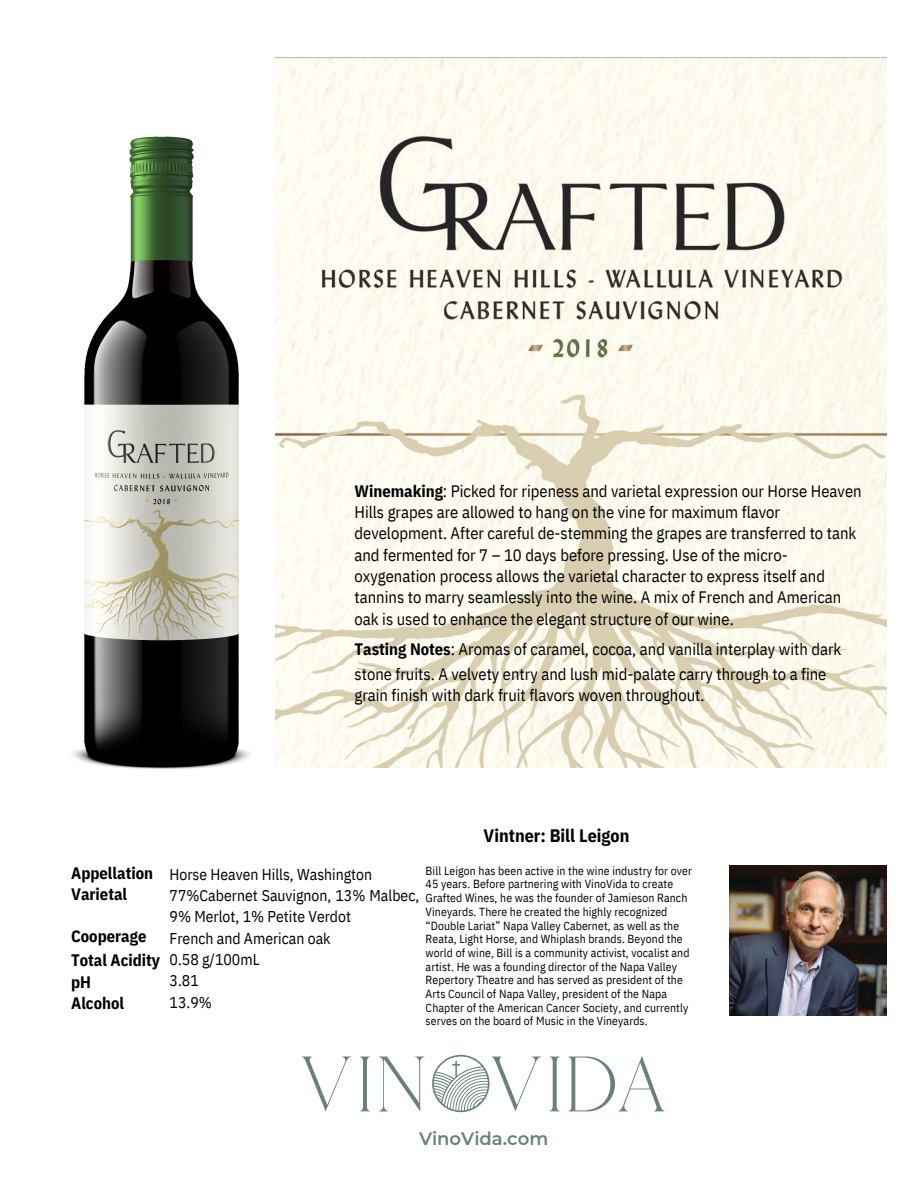
<style>
.page{position:relative;width:918px;height:1188px;background:#fff}
.page>*{position:absolute;margin:0;border:0;box-sizing:border-box;transform-origin:0 0}
.t1{font:700 18px "IBM Plex Sans Cond";color:#000}
.t2{font:600 18px "Montserrat";color:#6a8275}
.t3{font:16.5px/21.3px "IBM Plex Sans Cond";color:#000}
.t4{font:700 16.5px/21.3px "IBM Plex Sans Cond";color:#000}
.t5{font:15.6px/21.3px "IBM Plex Sans Cond";color:#000}
.t6{font:11.7px/13.6px "IBM Plex Sans Cond";letter-spacing:.01em;color:#000}
.s1{font-weight:700}
</style>
<div class="page">
<img style="left:276px;top:57px;width:611px;height:711px">
<img style="left:730px;top:865px;width:156px;height:150px">
<img style="left:72px;top:56px;width:204px;height:713px">
<svg style="left:302px;top:1057px;width:49px;height:54px"></svg>
<svg style="left:360px;top:1057px;width:10px;height:54px"></svg>
<svg style="left:379px;top:1057px;width:45px;height:54px"></svg>
<svg style="left:432px;top:1055px;width:110px;height:57px"></svg>
<svg style="left:550px;top:1057px;width:9px;height:54px"></svg>
<svg style="left:568px;top:1056px;width:96px;height:55px"></svg>
<p class="t3" style="left:354px;top:480px;width:509px"><span class="s1">Winemaking</span>: Picked for ripeness and varietal expression our Horse Heaven Hills grapes are allowed to hang on the vine for maximum flavor development. After careful de-stemming the grapes are transferred to tank and fermented for 7 – 10 days before pressing. Use of the micro-</p>
<p class="t3" style="left:354px;top:565px;width:488px">oxygenation process allows the varietal character to express itself and tannins to marry seamlessly into the wine. A mix of French and American oak is used to enhance the elegant structure of our wine.</p>
<p class="t3" style="left:354px;top:638px;width:489px"><span class="s1">Tasting Notes</span>: Aromas of caramel, cocoa, and vanilla interplay with dark</p>
<p class="t3" style="left:354px;top:663px;width:474px">stone fruits. A velvety entry and lush mid-palate carry through to a fine</p>
<p class="t3" style="left:354px;top:685px;width:352px">grain finish with dark fruit flavors woven throughout.</p>
<p class="t4" style="left:71px;top:862px;width:83px">Appellation<br>Varietal</p>
<p class="t4" style="left:71px;top:925px;width:77px">Cooperage</p>
<p class="t4" style="left:71px;top:949px;width:91px">Total Acidity</p>
<p class="t4" style="left:71px;top:971px;width:21px">pH</p>
<p class="t4" style="left:71px;top:992px;width:54px">Alcohol</p>
<p class="t1" style="left:484px;top:823px;width:147px">Vintner: Bill Leigon</p>
<p class="t6" style="left:426px;top:864px;width:268px">Bill Leigon has been active in the wine industry for over 45 years. Before partnering with VinoVida to create Grafted Wines, he was the founder of Jamieson Ranch Vineyards. There he created the highly recognized “Double Lariat” Napa Valley Cabernet, as well as the Reata, Light Horse, and Whiplash brands. Beyond the world of wine, Bill is a community activist, vocalist and artist. He was a founding director of the Napa Valley Repertory Theatre and has served as president of the Arts Council of Napa Valley, president of the Napa Chapter of the American Cancer Society, and currently serves on the board of Music in the Vineyards.</p>
<p class="t5" style="left:170px;top:863px;width:204px">Horse Heaven Hills, Washington</p>
<p class="t5" style="left:170px;top:884px;width:251px">77%Cabernet Sauvignon, 13% Malbec,<br>9% Merlot, 1% Petite Verdot</p>
<p class="t5" style="left:170px;top:927px;width:163px">French and American oak</p>
<p class="t5" style="left:170px;top:949px;width:92px">0.58 g/100mL</p>
<p class="t5" style="left:170px;top:970px;width:31px">3.81</p>
<p class="t5" style="left:170px;top:991px;width:44px">13.9%</p>
<p class="t2" style="left:419px;top:1128px;width:131px">VinoVida.com</p>
</div>
